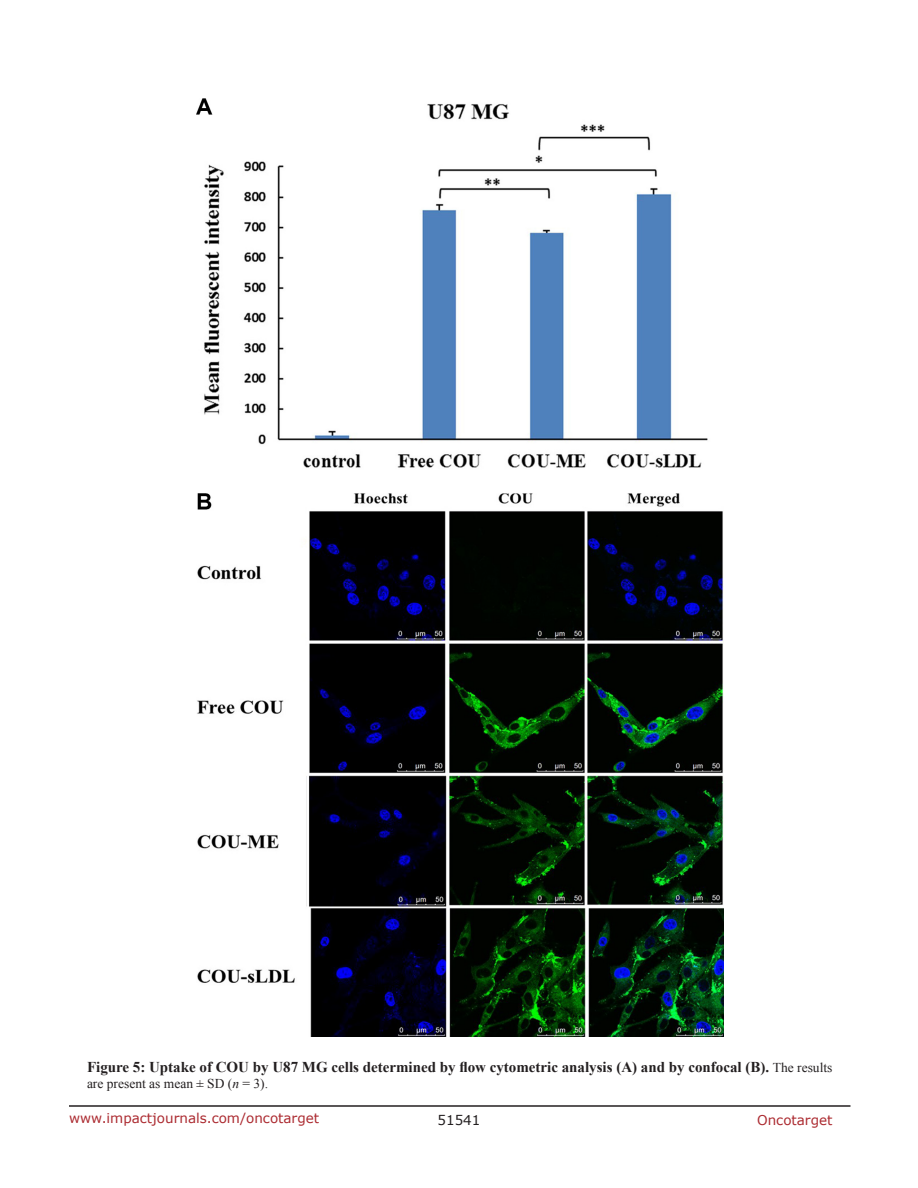
<style>
.page{position:relative;width:918px;height:1188px;background:#fff}
.page>*{position:absolute;margin:0;border:0;box-sizing:border-box;transform-origin:0 0}
.t1{font:700 15px "Times New Roman";color:#231f20}
.t2{font:13.5px "Verdana";color:#ac2b31}
.t3{font:13.5px "Times New Roman";color:#231f20}
.t4{font:13.5px "Verdana";color:#231f20}
.s1{font-weight:400;font-size:13.5px}
.s2{font-style:italic}
</style>
<div class="page">
<hr style="left:69px;top:1105px;width:781px;height:2px;background:#231f20">
<img style="left:196px;top:98px;width:527px;height:938px">
<p class="t1" style="left:87px;top:1056px;width:747px">Figure 5: Uptake of COU by U87 MG cells determined by flow cytometric analysis (A) and by confocal (B). <span class="s1">The results</span></p>
<p class="t3" style="left:87px;top:1074px;width:183px">are present as mean ± SD (<span class="s2">n</span> = 3).</p>
<p class="t2" style="left:69px;top:1109px;width:252px">www.impactjournals.com/oncotarget</p>
<p class="t4" style="left:438px;top:1111px;width:44px">51541</p>
<p class="t2" style="left:757px;top:1111px;width:77px">Oncotarget</p>
</div>
